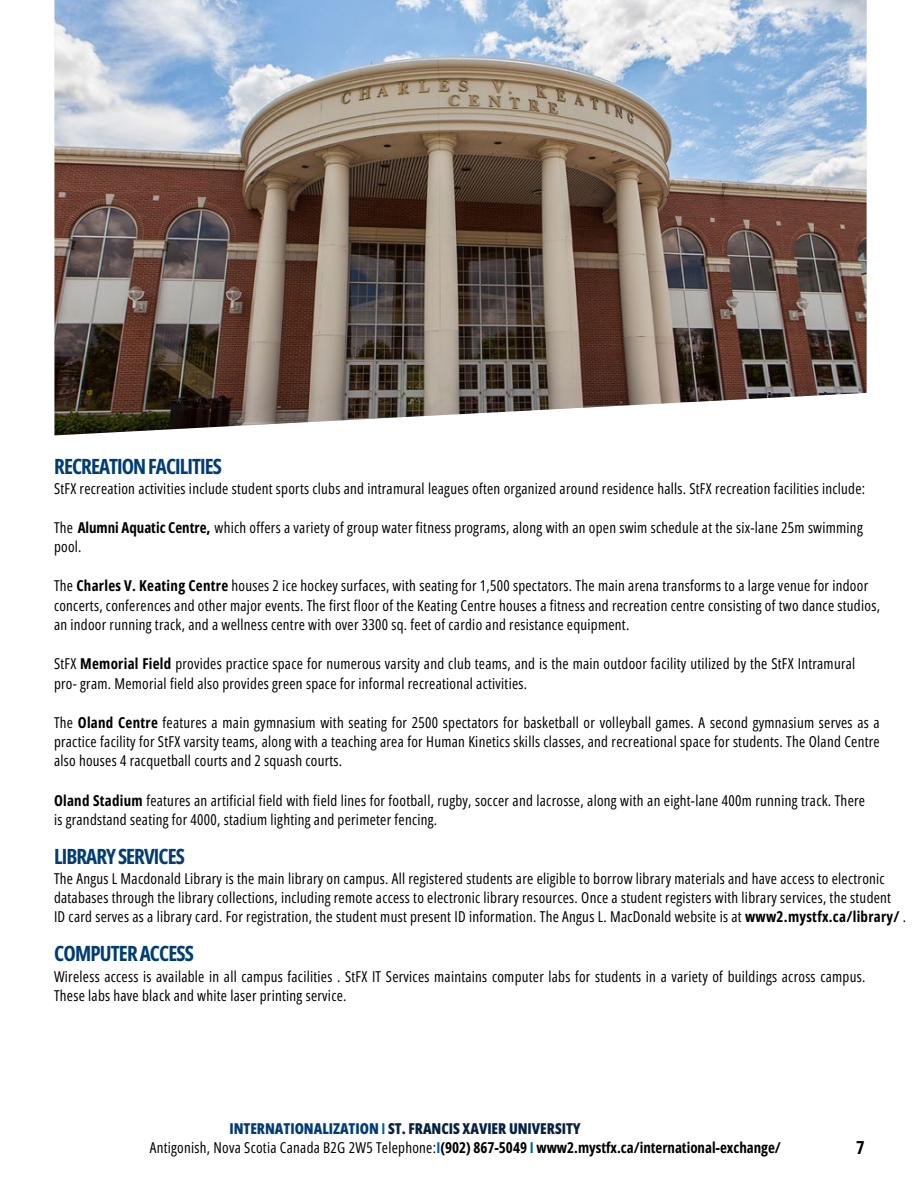
<style>
.page{position:relative;width:918px;height:1188px;background:#fff}
.page>*{position:absolute;margin:0;border:0;box-sizing:border-box;transform-origin:0 0}
.t1{font:700 21px "Open Sans Condensed";letter-spacing:-.045em;color:#003d73}
.t2{font:700 18px "Open Sans Condensed";color:#000}
.t3{font:15px/19.2px "Open Sans Condensed";letter-spacing:.02em;color:#000}
.t4{font:700 15px "Open Sans Condensed";color:#000}
.t5{font:800 15px "Open Sans Condensed";color:#072241}
.s1{font-weight:700}
.s2{color:#003d73}
.s3{font-weight:700;color:#0061aa}
.s4{font-weight:400}
.s5{color:#0061aa}
</style>
<div class="page">
<img style="left:54px;top:0;width:813px;height:435px">
<p class="t1" style="left:54px;top:451px;width:169px">RECREATIONFACILITIES</p>
<p class="t3" style="left:54px;top:479px;width:813px">StFX recreation activities include student sports clubs and intramural leagues often organized around residence halls. StFX recreation facilities include:</p>
<p class="t3" style="left:54px;top:518px;width:810px">The <span class="s1">Alumni Aquatic Centre,</span> which offers a variety of group water fitness programs, along with an open swim schedule at the six-lane 25m swimming</p>
<p class="t3" style="left:54px;top:537px;width:29px">pool.</p>
<p class="t3" style="left:54px;top:576px;width:827px">The <span class="s1">Charles V. Keating Centre</span> houses 2 ice hockey surfaces, with seating for 1,500 spectators. The main arena transforms to a large venue for indoor concerts, conferences and other major events. The first floor of the Keating Centre houses a fitness and recreation centre consisting of two dance studios, an indoor running track, and a wellness centre with over 3300 sq. feet of cardio and resistance equipment.</p>
<p class="t3" style="left:54px;top:654px;width:803px">StFX <span class="s1">Memorial Field</span> provides practice space for numerous varsity and club teams, and is the main outdoor facility utilized by the StFX Intramural pro- gram. Memorial field also provides green space for informal recreational activities.</p>
<p class="t3" style="left:54px;top:712px;width:827px;text-align:justify">The <span class="s1">Oland Centre</span> features a main gymnasium with seating for 2500 spectators for basketball or volleyball games. A second gymnasium serves as a practice facility for StFX varsity teams, along with a teaching area for Human Kinetics skills classes, and recreational space for students. The Oland Centre also houses 4 racquetball courts and 2 squash courts.</p>
<p class="t3" style="left:54px;top:791px;width:813px"><span class="s1">Oland Stadium</span> features an artificial field with field lines for football, rugby, soccer and lacrosse, along with an eight-lane 400m running track. There is grandstand seating for 4000, stadium lighting and perimeter fencing.</p>
<p class="t1" style="left:54px;top:841px;width:132px">LIBRARYSERVICES</p>
<p class="t3" style="left:54px;top:869px;width:854px">The Angus L Macdonald Library is the main library on campus. All registered students are eligible to borrow library materials and have access to electronic databases through the library collections, including remote access to electronic library resources. Once a student registers with library services, the student<br>ID card serves as a library card. For registration, the student must present ID information. The Angus L. MacDonald website is at <span class="s1">www2.mystfx.ca/library/</span> .</p>
<p class="t1" style="left:54px;top:939px;width:141px">COMPUTERACCESS</p>
<p class="t3" style="left:54px;top:966px;width:813px">Wireless access is available in all campus facilities . StFX IT Services maintains computer labs for students in a variety of buildings across campus.<br>These labs have black and white laser printing service.</p>
<p class="t5" style="left:229px;top:1118px;width:353px"><span class="s2">INTERNATIONALIZATION</span> <span class="s3">I</span> ST. FRANCIS XAVIER UNIVERSITY</p>
<p class="t4" style="left:150px;top:1137px;width:633px"><span class="s4">Antigonish, Nova Scotia Canada B2G 2W5 Telephone:</span><span class="s5">I</span>(902) 867-5049 <span class="s5">I</span> www2.mystfx.ca/international-exchange/</p>
<p class="t2" style="left:856px;top:1135px;width:10px">7</p>
</div>
